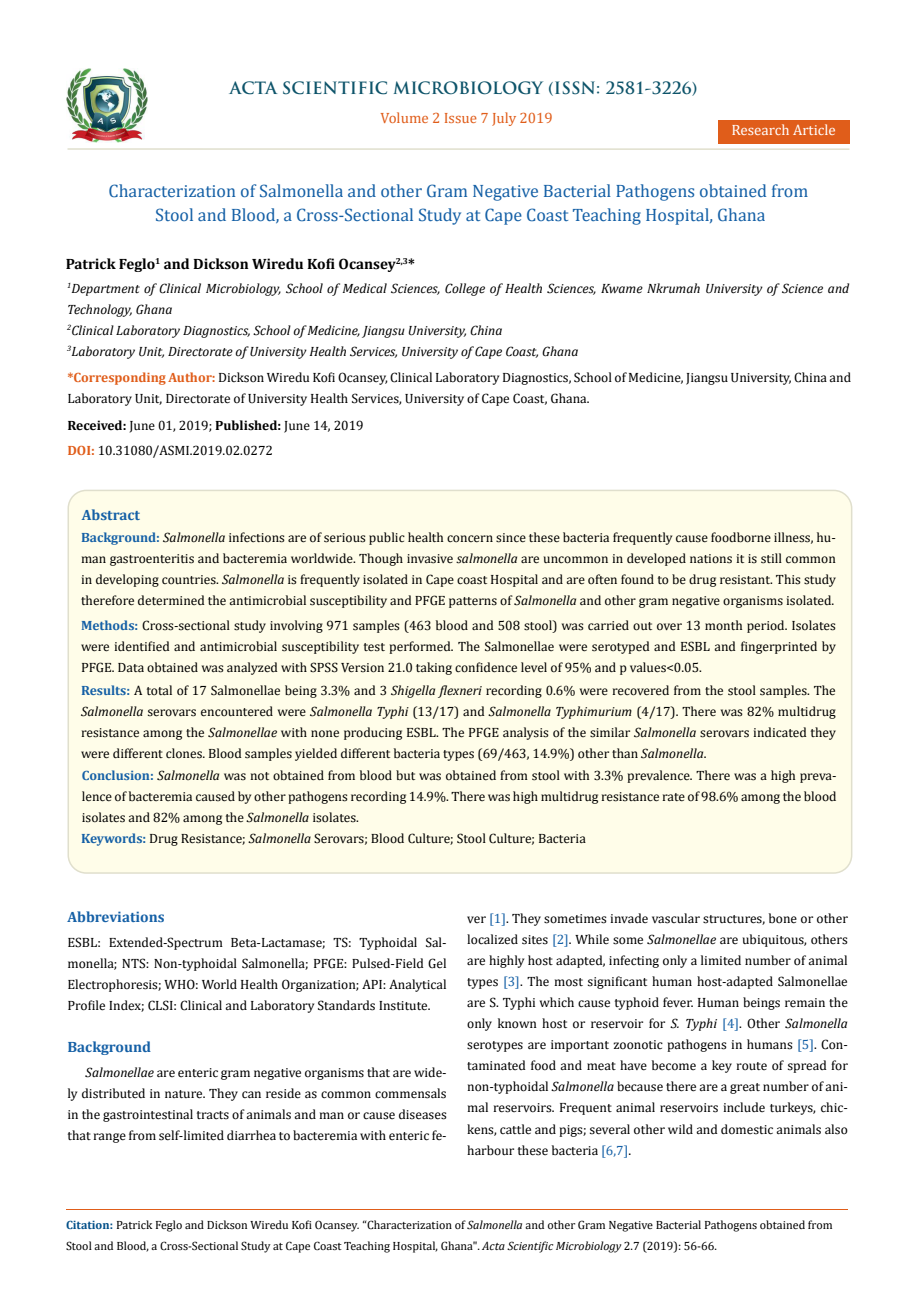
<style>
.page{position:relative;width:917px;height:1316px;background:#fff}
.page>*{position:absolute;margin:0;border:0;box-sizing:border-box;transform-origin:0 0}
.t1{font:18px/24px "Cambria";color:#1560a6;text-align:center}
.t2{font:700 16.5px "Trajan Pro";color:#0e546a}
.t3{font:700 15px "Cambria";color:#000}
.t4{font:700 15px "Cambria";color:#1560a6}
.t5{font:15px "Cambria";color:#e05d1a}
.t6{font:15px "Cambria";color:#fff}
.t7{font:13.5px/21px "Cambria";color:#000;text-align:justify}
.t8{font:italic 13.5px/21px "Cambria";color:#000}
.t9{font:12px/21px "Cambria";color:#000}
.s1{font-weight:700;color:#e05d1a}
.s2{font-weight:700}
.s3{font-weight:700;color:#1560a6}
.s4{font-style:italic}
.s5{color:#1560a6}
.s6{font-weight:700;color:#035089}
</style>
<div class="page">
<img style="left:67px;top:68px;width:80px;height:74px">
<div style="left:717px;top:120px;width:132px;height:23px;background:#e05d1a"></div>
<div style="left:68px;top:490px;width:783px;height:383px;background:#fffde9;border-radius:18px"></div>
<div style="left:67px;top:489px;width:785px;height:384px;border:2px solid #e0dfcd;border-radius:18px"></div>
<hr style="left:66px;top:1209px;width:781px;height:1px;background:#e05d1a">
<hr style="left:67px;top:148px;width:782px;height:2px;background:#e0dfcd">
<p class="t2" style="left:230px;top:77px;width:469px">ACTA SCIENTIFIC MICROBIOLOGY (ISSN: 2581-3226)</p>
<p class="t5" style="left:380px;top:109px;width:174px">Volume 2 Issue 7 July 2019</p>
<p class="t6" style="left:731px;top:121px;width:106px">Research Article</p>
<h1 class="t1" style="left:108px;top:178px;width:701px">Characterization of Salmonella and other Gram Negative Bacterial Pathogens obtained from<br>Stool and Blood, a Cross-Sectional Study at Cape Coast Teaching Hospital, Ghana</h1>
<p class="t3" style="left:66px;top:253px;width:351px">Patrick Feglo<sup>1</sup> and Dickson Wiredu Kofi Ocansey<sup>2,3</sup>*</p>
<p class="t8" style="left:67px;top:277px;width:783px"><sup>1</sup>Department of Clinical Microbiology, School of Medical Sciences, College of Health Sciences, Kwame Nkrumah University of Science and Technology, Ghana<br><sup>2</sup>Clinical Laboratory Diagnostics, School of Medicine, Jiangsu University, China<br><sup>3</sup>Laboratory Unit, Directorate of University Health Services, University of Cape Coast, Ghana</p>
<p class="t7" style="left:67px;top:367px;width:785px"><span class="s1">*Corresponding Author:</span> Dickson Wiredu Kofi Ocansey, Clinical Laboratory Diagnostics, School of Medicine, Jiangsu University, China and<br>Laboratory Unit, Directorate of University Health Services, University of Cape Coast, Ghana.</p>
<p class="t7" style="left:67px;top:414px;width:297px"><span class="s2">Received:</span> June 01, 2019; <span class="s2">Published:</span> June 14, 2019</p>
<p class="t7" style="left:67px;top:439px;width:207px"><span class="s1">DOI:</span> 10.31080/ASMI.2019.02.0272</p>
<p class="t4" style="left:82px;top:504px;width:60px">Abstract</p>
<p class="t7" style="left:81px;top:526px;width:756px"><span class="s3">Background:</span> <span class="s4">Salmonella</span> infections are of serious public health concern since these bacteria frequently cause foodborne illness, hu&shy;man gastroenteritis and bacteremia worldwide. Though invasive <span class="s4">salmonella</span> are uncommon in developed nations it is still common in developing countries. <span class="s4">Salmonella</span> is frequently isolated in Cape coast Hospital and are often found to be drug resistant. This study therefore determined the antimicrobial susceptibility and PFGE patterns of <span class="s4">Salmonella</span> and other gram negative organisms isolated.</p>
<p class="t7" style="left:81px;top:614px;width:756px"><span class="s3">Methods:</span> Cross-sectional study involving 971 samples (463 blood and 508 stool) was carried out over 13 month period. Isolates were identified and antimicrobial susceptibility test performed. The Salmonellae were serotyped and ESBL and fingerprinted by PFGE. Data obtained was analyzed with SPSS Version 21.0 taking confidence level of 95% and p values&lt;0.05.</p>
<p class="t7" style="left:81px;top:679px;width:756px"><span class="s3">Results:</span> A total of 17 Salmonellae being 3.3% and 3 <span class="s4">Shigella flexneri</span> recording 0.6% were recovered from the stool samples. The <span class="s4">Salmonella</span> serovars encountered were <span class="s4">Salmonella Typhi</span> (13/17) and <span class="s4">Salmonella Typhimurium</span> (4/17). There was 82% multidrug resistance among the <span class="s4">Salmonellae</span> with none producing ESBL. The PFGE analysis of the similar <span class="s4">Salmonella</span> serovars indicated they were different clones. Blood samples yielded different bacteria types (69/463, 14.9%) other than <span class="s4">Salmonella</span>.</p>
<p class="t7" style="left:82px;top:765px;width:756px"><span class="s3">Conclusion:</span> <span class="s4">Salmonella</span> was not obtained from blood but was obtained from stool with 3.3% prevalence. There was a high preva&shy;lence of bacteremia caused by other pathogens recording 14.9%. There was high multidrug resistance rate of 98.6% among the blood isolates and 82% among the <span class="s4">Salmonella</span> isolates.</p>
<p class="t7" style="left:81px;top:828px;width:506px"><span class="s3">Keywords:</span> Drug Resistance; <span class="s4">Salmonella</span> Serovars; Blood Culture; Stool Culture; Bacteria</p>
<p class="t4" style="left:67px;top:905px;width:99px">Abbreviations</p>
<p class="t7" style="left:467px;top:908px;width:382px">ver <span class="s5">[1]</span>. They sometimes invade vascular structures, bone or other localized sites <span class="s5">[2]</span>. While some <span class="s4">Salmonellae</span> are ubiquitous, others are highly host adapted, infecting only a limited number of animal types <span class="s5">[3]</span>. The most significant human host-adapted Salmonellae are S. Typhi which cause typhoid fever. Human beings remain the only known host or reservoir for <span class="s4">S. Typhi</span> <span class="s5">[4]</span>. Other <span class="s4">Salmonella </span>serotypes are important zoonotic pathogens in humans <span class="s5">[5]</span>. Con&shy;taminated food and meat have become a key route of spread for non-typhoidal <span class="s4">Salmonella</span> because there are a great number of ani&shy;mal reservoirs. Frequent animal reservoirs include turkeys, chic&shy;kens, cattle and pigs; several other wild and domestic animals also harbour these bacteria <span class="s5">[6,7]</span>.</p>
<p class="t7" style="left:67px;top:932px;width:381px">ESBL: Extended-Spectrum Beta-Lactamase; TS: Typhoidal Sal&shy;monella; NTS: Non-typhoidal Salmonella; PFGE: Pulsed-Field Gel Electrophoresis; WHO: World Health Organization; API: Analytical Profile Index; CLSI: Clinical and Laboratory Standards Institute.</p>
<p class="t4" style="left:67px;top:1036px;width:85px">Background</p>
<p class="t7" style="left:67px;top:1062px;width:381px;text-indent:18px"><span class="s4">Salmonellae</span> are enteric gram negative organisms that are wide&shy;ly distributed in nature. They can reside as common commensals in the gastrointestinal tracts of animals and man or cause diseases that range from self-limited diarrhea to bacteremia with enteric fe-</p>
<p class="t9" style="left:66px;top:1214px;width:768px"><span class="s6">Citation:</span> Patrick Feglo and Dickson Wiredu Kofi Ocansey<span class="s4">.</span> “Characterization of <span class="s4">Salmonella</span> and other Gram Negative Bacterial Pathogens obtained from<br>Stool and Blood, a Cross-Sectional Study at Cape Coast Teaching Hospital, Ghana". <span class="s4">Acta Scientific Microbiology</span> 2.7 (2019): 56-66.</p>
</div>
